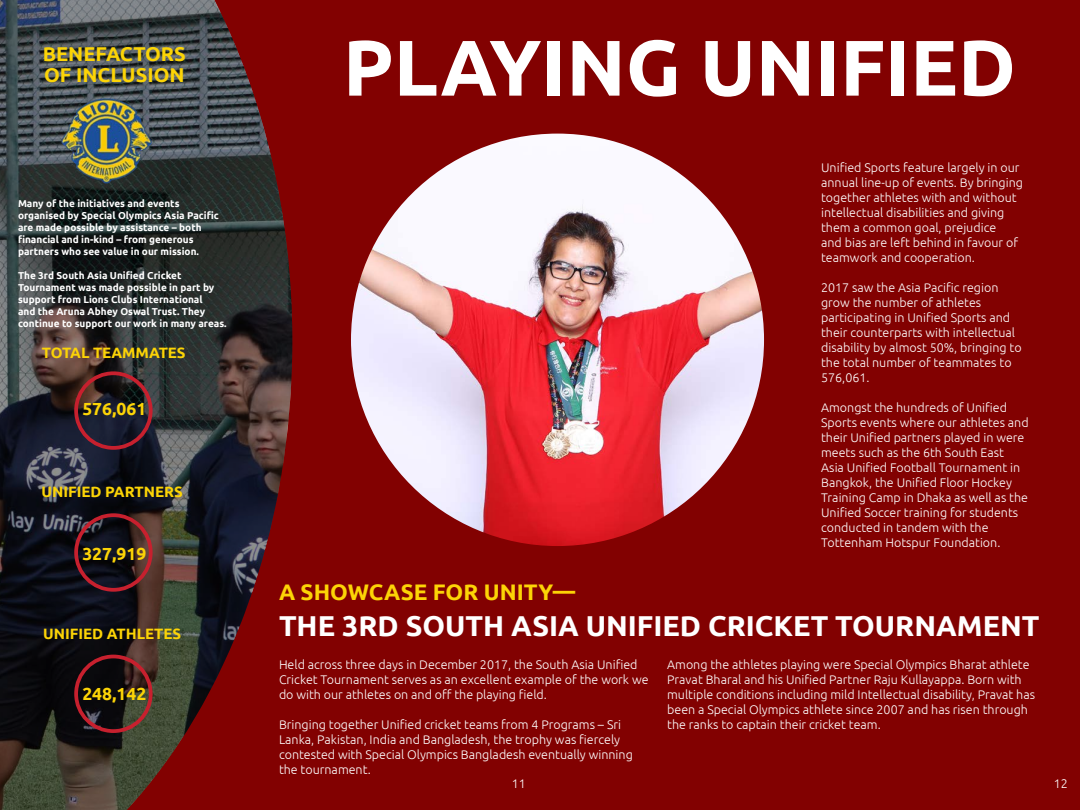
<style>
.page{position:relative;width:1080px;height:810px;background:#820101}
.page>*{position:absolute;margin:0;border:0;box-sizing:border-box;transform-origin:0 0}
.t1{font:700 78.75px "Ubuntu";color:#fff}
.t2{font:700 28.75px "Ubuntu";color:#fff}
.t3{font:700 22.5px "Ubuntu";color:#fcd406}
.t4{font:700 20px "Ubuntu";color:#fcd406}
.t5{font:700 17.5px "Ubuntu";color:#fcd406}
.t6{font:700 15px "Ubuntu";color:#fcd406}
.t7{font:300 12.5px/15px "Ubuntu";color:#fff}
.t8{font:700 10px/12px "Ubuntu";color:#fff}
</style>
<div class="page">
<svg style="left:0;top:0;width:292px;height:810px;background:#3b2a2c"></svg>
<img style="left:60px;top:98px;width:92px;height:85px">
<img style="left:351px;top:134px;width:413px;height:412px;border-radius:206px">
<div style="left:74px;top:371px;width:79px;height:79px;border:4px solid #c7202e;border-radius:50%"></div>
<div style="left:74px;top:513px;width:79px;height:79px;border:4px solid #c7202e;border-radius:50%"></div>
<div style="left:74px;top:655px;width:79px;height:78px;border:4px solid #c7202e;border-radius:50%"></div>
<p class="t4" style="left:43px;top:41px;width:145px">BENEFACTORS</p>
<p class="t4" style="left:44px;top:63px;width:142px">OF INCLUSION</p>
<p class="t8" style="left:18px;top:197px;width:202px">Many of the initiatives and events organised by Special Olympics Asia Pacific are made possible by assistance – both financial and in-kind – from generous partners who see value in our mission.</p>
<p class="t8" style="left:18px;top:269px;width:210px">The 3rd South Asia Unified Cricket Tournament was made possible in part by support from Lions Clubs International<br>and the Aruna Abhey Oswal Trust. They continue to support our work in many areas.</p>
<p class="t6" style="left:42px;top:344px;width:145px">TOTAL TEAMMATES</p>
<p class="t5" style="left:82px;top:399px;width:65px">576,061</p>
<p class="t6" style="left:41px;top:483px;width:143px">UNIFIED PARTNERS</p>
<p class="t5" style="left:82px;top:543px;width:65px">327,919</p>
<p class="t6" style="left:43px;top:625px;width:140px">UNIFIED ATHLETES</p>
<p class="t5" style="left:82px;top:683px;width:65px">248,142</p>
<p class="t1" style="left:343px;top:20px;width:674px">PLAYING UNIFIED</p>
<p class="t7" style="left:821px;top:160px;width:203px">Unified Sports feature largely in our annual line-up of events. By bringing together athletes with and without intellectual disabilities and giving them a common goal, prejudice<br>and bias are left behind in favour of teamwork and cooperation.</p>
<p class="t7" style="left:821px;top:280px;width:202px">2017 saw the Asia Pacific region grow the number of athletes participating in Unified Sports and their counterparts with intellectual disability by almost 50%, bringing to the total number of teammates to<br>576,061.</p>
<p class="t7" style="left:821px;top:400px;width:209px">Amongst the hundreds of Unified Sports events where our athletes and their Unified partners played in were meets such as the 6th South East Asia Unified Football Tournament in Bangkok, the Unified Floor Hockey Training Camp in Dhaka as well as the Unified Soccer training for students conducted in tandem with the Tottenham Hotspur Foundation.</p>
<p class="t3" style="left:279px;top:578px;width:298px">A SHOWCASE FOR UNITY—</p>
<p class="t2" style="left:279px;top:609px;width:762px">THE 3RD SOUTH ASIA UNIFIED CRICKET TOURNAMENT</p>
<p class="t7" style="left:279px;top:657px;width:371px">Held across three days in December 2017, the South Asia Unified<br>Cricket Tournament serves as an excellent example of the work we do with our athletes on and off the playing field.</p>
<p class="t7" style="left:279px;top:717px;width:355px">Bringing together Unified cricket teams from 4 Programs – Sri<br>Lanka, Pakistan, India and Bangladesh, the trophy was fiercely contested with Special Olympics Bangladesh eventually winning</p>
<p class="t7" style="left:279px;top:762px;width:93px">the tournament.</p>
<p class="t7" style="left:667px;top:657px;width:369px">Among the athletes playing were Special Olympics Bharat athlete Pravat Bharal and his Unified Partner Raju Kullayappa. Born with multiple conditions including mild Intellectual disability, Pravat has been a Special Olympics athlete since 2007 and has risen through the ranks to captain their cricket team.</p>
<p class="t7" style="left:512px;top:776px;width:16px">11</p>
<p class="t7" style="left:1054px;top:776px;width:16px">12</p>
</div>
